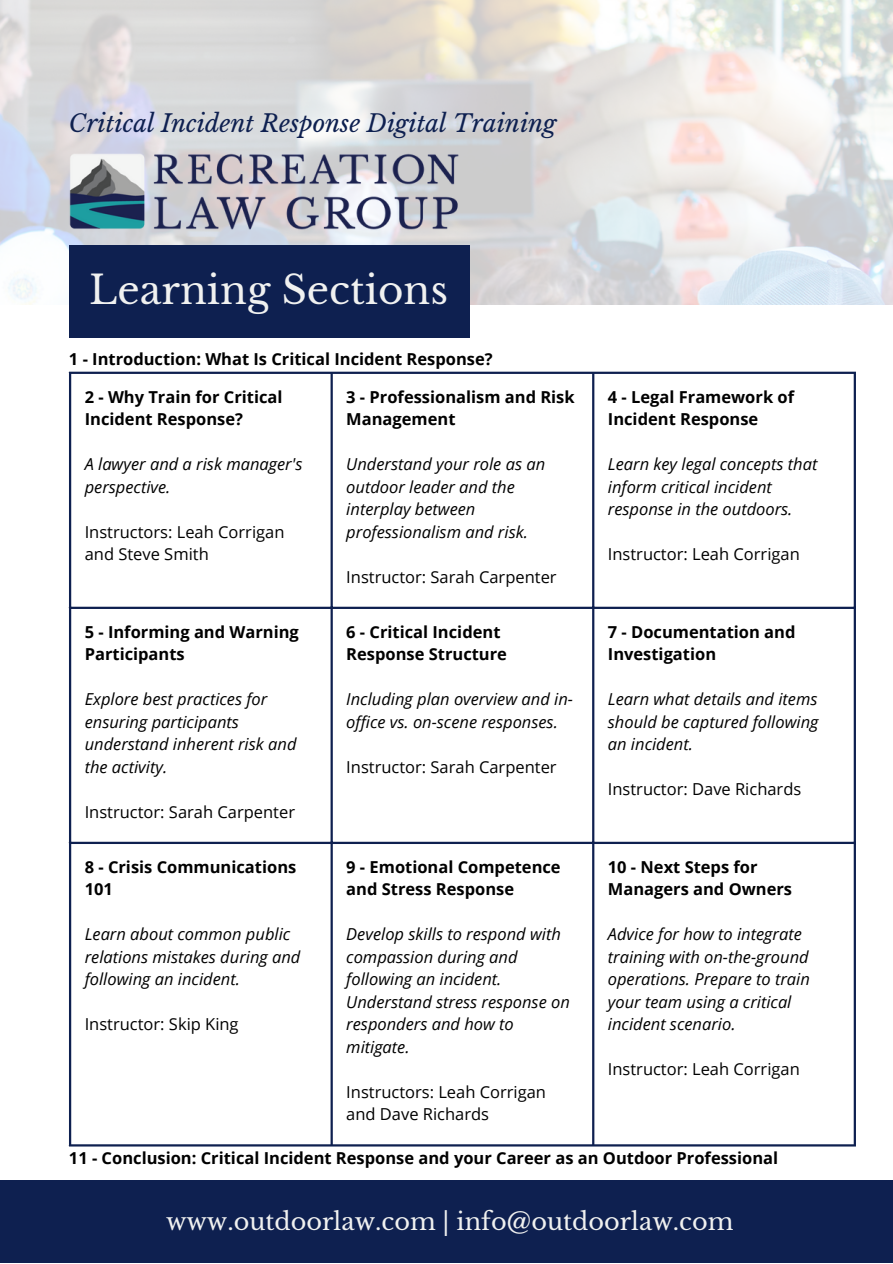
<style>
.page{position:relative;width:893px;height:1264px;background:#fff}
.page>*{position:absolute;margin:0;border:0;box-sizing:border-box;transform-origin:0 0}
.t1{font:39px "Libre Baskerville";color:#f0f1f0}
.t2{font:italic 24px "Libre Baskerville";color:#0e2050}
.t3{font:24px "Libre Baskerville";color:#f0f1f0}
.t4{font:italic 16.5px/22.5px "Open Sans";color:#000}
.t5{font:700 16.5px/22.5px "Open Sans";color:#000}
.t6{font:16.5px/22.5px "Open Sans";color:#000}
</style>
<div class="page">
<img style="left:0;top:0;width:892px;height:304px">
<img style="left:59px;top:138px;width:410px;height:108px">
<div style="left:0;top:1180px;width:892px;height:82px;background:#0e2050"></div>
<div style="left:69px;top:246px;width:400px;height:92px;background:#0e2050"></div>
<hr style="left:69px;top:374px;width:2px;height:770px;background:#0e2050">
<hr style="left:330px;top:374px;width:3px;height:770px;background:#0e2050">
<hr style="left:592px;top:374px;width:2px;height:770px;background:#0e2050">
<hr style="left:853px;top:374px;width:2px;height:770px;background:#0e2050">
<hr style="left:69px;top:372px;width:786px;height:2px;background:#0e2050">
<hr style="left:69px;top:606px;width:786px;height:3px;background:#0e2050">
<hr style="left:69px;top:841px;width:786px;height:3px;background:#0e2050">
<hr style="left:69px;top:1144px;width:786px;height:2px;background:#0e2050">
<h2 class="t2" style="left:69px;top:109px;width:489px">Critical Incident Response Digital Training</h2>
<h1 class="t1" style="left:89px;top:266px;width:360px">Learning Sections</h1>
<p class="t5" style="left:69px;top:347px;width:425px">1 - Introduction: What Is Critical Incident Response?</p>
<p class="t5" style="left:85px;top:385px;width:199px">2 - Why Train for Critical<br>Incident Response?</p>
<p class="t4" style="left:85px;top:452px;width:219px">A lawyer and a risk manager's perspective.</p>
<p class="t6" style="left:85px;top:520px;width:201px">Instructors: Leah Corrigan and Steve Smith</p>
<p class="t5" style="left:85px;top:620px;width:216px">5 - Informing and Warning<br>Participants</p>
<p class="t4" style="left:85px;top:687px;width:213px">Explore best practices for ensuring participants understand inherent risk and the activity.</p>
<p class="t6" style="left:85px;top:800px;width:212px">Instructor: Sarah Carpenter</p>
<p class="t5" style="left:85px;top:855px;width:213px">8 - Crisis Communications<br>101</p>
<p class="t4" style="left:85px;top:922px;width:217px">Learn about common public relations mistakes during and following an incident.</p>
<p class="t6" style="left:85px;top:1012px;width:155px">Instructor: Skip King</p>
<p class="t5" style="left:346px;top:385px;width:230px">3 - Professionalism and Risk<br>Management</p>
<p class="t4" style="left:346px;top:452px;width:200px">Understand your role as an outdoor leader and the interplay between professionalism and risk.</p>
<p class="t6" style="left:346px;top:565px;width:212px">Instructor: Sarah Carpenter</p>
<p class="t5" style="left:346px;top:620px;width:162px">6 - Critical Incident<br>Response Structure</p>
<p class="t4" style="left:346px;top:687px;width:228px">Including plan overview and in&shy;office vs. on-scene responses.</p>
<p class="t6" style="left:346px;top:755px;width:212px">Instructor: Sarah Carpenter</p>
<p class="t5" style="left:346px;top:855px;width:216px">9 - Emotional Competence and Stress Response</p>
<p class="t4" style="left:346px;top:922px;width:225px">Develop skills to respond with compassion during and following an incident.<br>Understand stress response on responders and how to mitigate.</p>
<p class="t6" style="left:346px;top:1079px;width:201px">Instructors: Leah Corrigan and Dave Richards</p>
<p class="t5" style="left:608px;top:385px;width:188px">4 - Legal Framework of<br>Incident Response</p>
<p class="t4" style="left:608px;top:452px;width:211px">Learn key legal concepts that inform critical incident response in the outdoors.</p>
<p class="t6" style="left:608px;top:542px;width:193px">Instructor: Leah Corrigan</p>
<p class="t5" style="left:608px;top:620px;width:189px">7 - Documentation and<br>Investigation</p>
<p class="t4" style="left:608px;top:687px;width:212px;text-align:justify">Learn what details and items should be captured following an incident.</p>
<p class="t6" style="left:608px;top:777px;width:195px">Instructor: Dave Richards</p>
<p class="t5" style="left:608px;top:855px;width:186px">10 - Next Steps for<br>Managers and Owners</p>
<p class="t4" style="left:608px;top:922px;width:203px">Advice for how to integrate training with on-the-ground operations. Prepare to train your team using a critical incident scenario.</p>
<p class="t6" style="left:608px;top:1057px;width:193px">Instructor: Leah Corrigan</p>
<p class="t5" style="left:69px;top:1146px;width:710px">11 - Conclusion: Critical Incident Response and your Career as an Outdoor Professional</p>
<h2 class="t3" style="left:166px;top:1206px;width:569px">www.outdoorlaw.com | info@outdoorlaw.com</h2>
</div>
